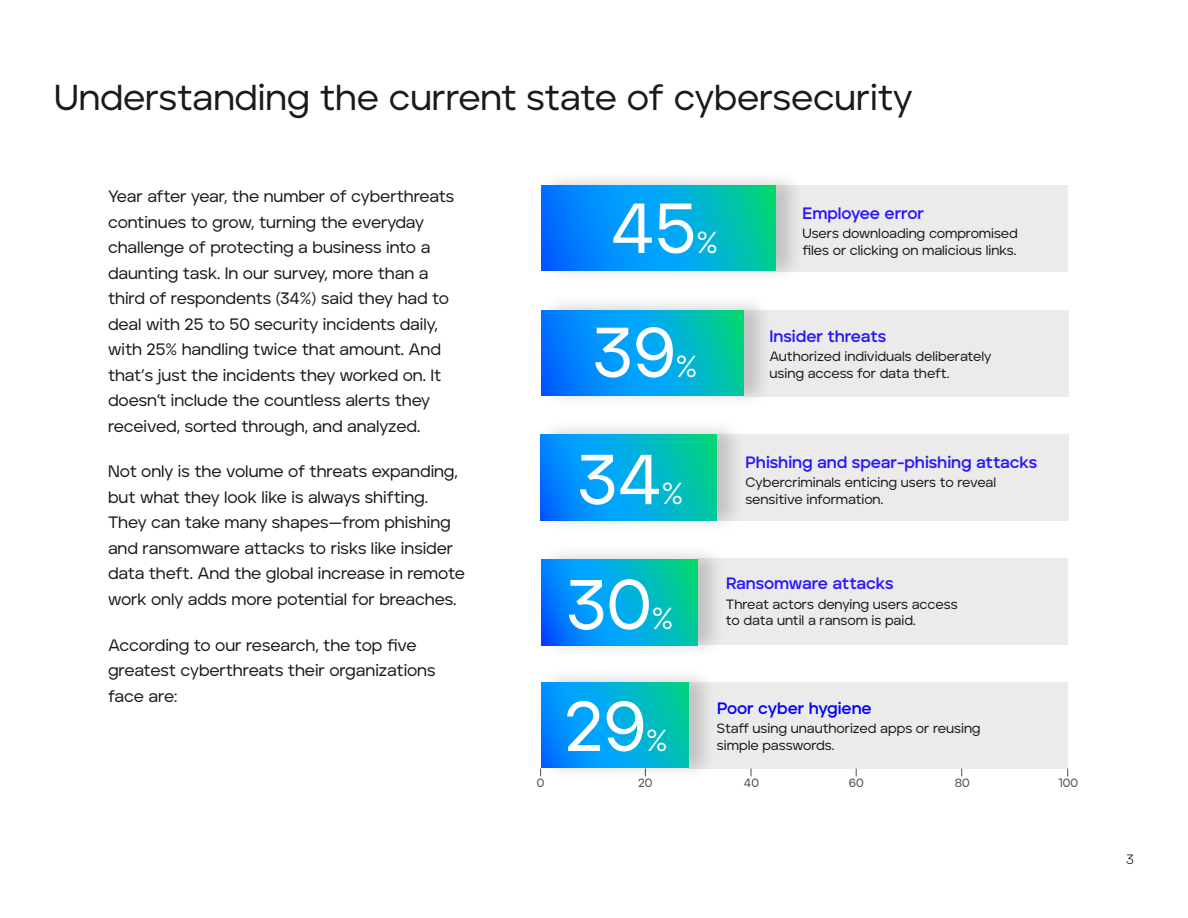
<style>
.page{position:relative;width:1188px;height:918px;background:#fff}
.page>*{position:absolute;margin:0;border:0;box-sizing:border-box;transform-origin:0 0}
.t1{font:500 70.65px "Aventa";color:#fff}
.t2{font:500 36px "Aventa";letter-spacing:-.005em;color:#1a1a1a}
.t3{font:500 30.3px "Aventa";color:#fff}
.t4{font:500 16.5px/25.5px "Aventa";letter-spacing:-.005em;color:#1a1a1a}
.t5{font:700 16.5px "Aventa";color:#2814ff}
.t6{font:700 16.5px "Aventa";letter-spacing:-.01em;color:#00f}
.t7{font:500 13.5px/16.5px "Aventa";letter-spacing:-.005em;color:#1a1a1a}
.t8{font:13.5px "Aventa Variable";color:#000}
.t9{font:500 12px "Aventa";color:#4d4d4d}
</style>
<div class="page">
<div style="left:688px;top:682px;width:380px;height:87px;background:#ebebeb"></div>
<div style="left:698px;top:559px;width:370px;height:86px;background:#ebebeb"></div>
<div style="left:717px;top:434px;width:351px;height:86px;background:#ebebeb"></div>
<div style="left:744px;top:310px;width:324px;height:86px;background:#ebebeb"></div>
<div style="left:776px;top:185px;width:292px;height:87px;background:#ebebeb"></div>
<div style="left:540px;top:169px;width:263px;height:115px;background:#000;opacity:.18"></div>
<svg style="left:542px;top:185px;width:234px;height:86px;background:#00a2e0"></svg>
<div style="left:540px;top:294px;width:232px;height:114px;background:#000;opacity:.18"></div>
<svg style="left:542px;top:310px;width:202px;height:86px;background:#00a1e2"></svg>
<div style="left:539px;top:418px;width:206px;height:115px;background:#000;opacity:.18"></div>
<svg style="left:540px;top:434px;width:177px;height:86px;background:#00a8dc"></svg>
<div style="left:540px;top:543px;width:185px;height:116px;background:#000;opacity:.18"></div>
<svg style="left:542px;top:560px;width:156px;height:86px;background:#00a6db"></svg>
<div style="left:540px;top:666px;width:176px;height:115px;background:#000;opacity:.18"></div>
<svg style="left:542px;top:682px;width:146px;height:86px;background:#00a9df"></svg>
<h2 class="t2" style="left:54px;top:75px;width:860px">Understanding the current state of cybersecurity</h2>
<p class="t4" style="left:108px;top:183px;width:348px">Year after year, the number of cyberthreats continues to grow, turning the everyday challenge of protecting a business into a daunting task. In our survey, more than a third of respondents (34%) said they had to deal with 25 to 50 security incidents daily, with 25% handling twice that amount. And that’s just the incidents they worked on. It doesn’t include the countless alerts they received, sorted through, and analyzed.</p>
<p class="t4" style="left:108px;top:459px;width:358px">Not only is the volume of threats expanding, but what they look like is always shifting.<br>They can take many shapes—from phishing and ransomware attacks to risks like insider data theft. And the global increase in remote work only adds more potential for breaches.</p>
<p class="t4" style="left:108px;top:632px;width:329px">According to our research, the top five greatest cyberthreats their organizations face are:</p>
<h1 class="t1" style="left:611px;top:185px;width:87px">45</h1>
<h3 class="t3" style="left:696px;top:224px;width:23px">%</h3>
<h1 class="t1" style="left:592px;top:309px;width:85px">39</h1>
<h3 class="t3" style="left:676px;top:348px;width:23px">%</h3>
<p class="t5" style="left:803px;top:203px;width:123px">Employee error</p>
<p class="t7" style="left:802px;top:225px;width:217px">Users downloading compromised</p>
<p class="t7" style="left:802px;top:242px;width:215px">files or clicking on malicious links.</p>
<p class="t5" style="left:770px;top:326px;width:118px">Insider threats</p>
<p class="t7" style="left:770px;top:348px;width:224px">Authorized individuals deliberately</p>
<p class="t7" style="left:770px;top:365px;width:181px">using access for data theft.</p>
<h1 class="t1" style="left:577px;top:436px;width:86px">34</h1>
<p class="t5" style="left:746px;top:452px;width:293px">Phishing and spear-phishing attacks</p>
<p class="t7" style="left:746px;top:474px;width:252px">Cybercriminals enticing users to reveal</p>
<h3 class="t3" style="left:662px;top:475px;width:23px">%</h3>
<p class="t7" style="left:746px;top:491px;width:139px">sensitive information.</p>
<p class="t5" style="left:726px;top:573px;width:169px">Ransomware attacks</p>
<p class="t7" style="left:726px;top:596px;width:233px">Threat actors denying users access</p>
<h1 class="t1" style="left:566px;top:561px;width:87px">30</h1>
<h3 class="t3" style="left:652px;top:600px;width:23px">%</h3>
<p class="t7" style="left:726px;top:612px;width:191px">to data until a ransom is paid.</p>
<h1 class="t1" style="left:564px;top:683px;width:84px">29</h1>
<h3 class="t3" style="left:646px;top:722px;width:23px">%</h3>
<p class="t6" style="left:717px;top:698px;width:156px">Poor cyber hygiene</p>
<p class="t7" style="left:717px;top:720px;width:265px">Staff using unauthorized apps or reusing simple passwords.</p>
<p class="t9" style="left:537px;top:776px;width:9px">0</p>
<p class="t9" style="left:638px;top:776px;width:16px">20</p>
<p class="t9" style="left:744px;top:776px;width:17px">40</p>
<p class="t9" style="left:849px;top:776px;width:16px">60</p>
<p class="t9" style="left:955px;top:776px;width:17px">80</p>
<p class="t9" style="left:1058px;top:776px;width:21px">100</p>
<p class="t8" style="left:1126px;top:851px;width:9px">3</p>
</div>
